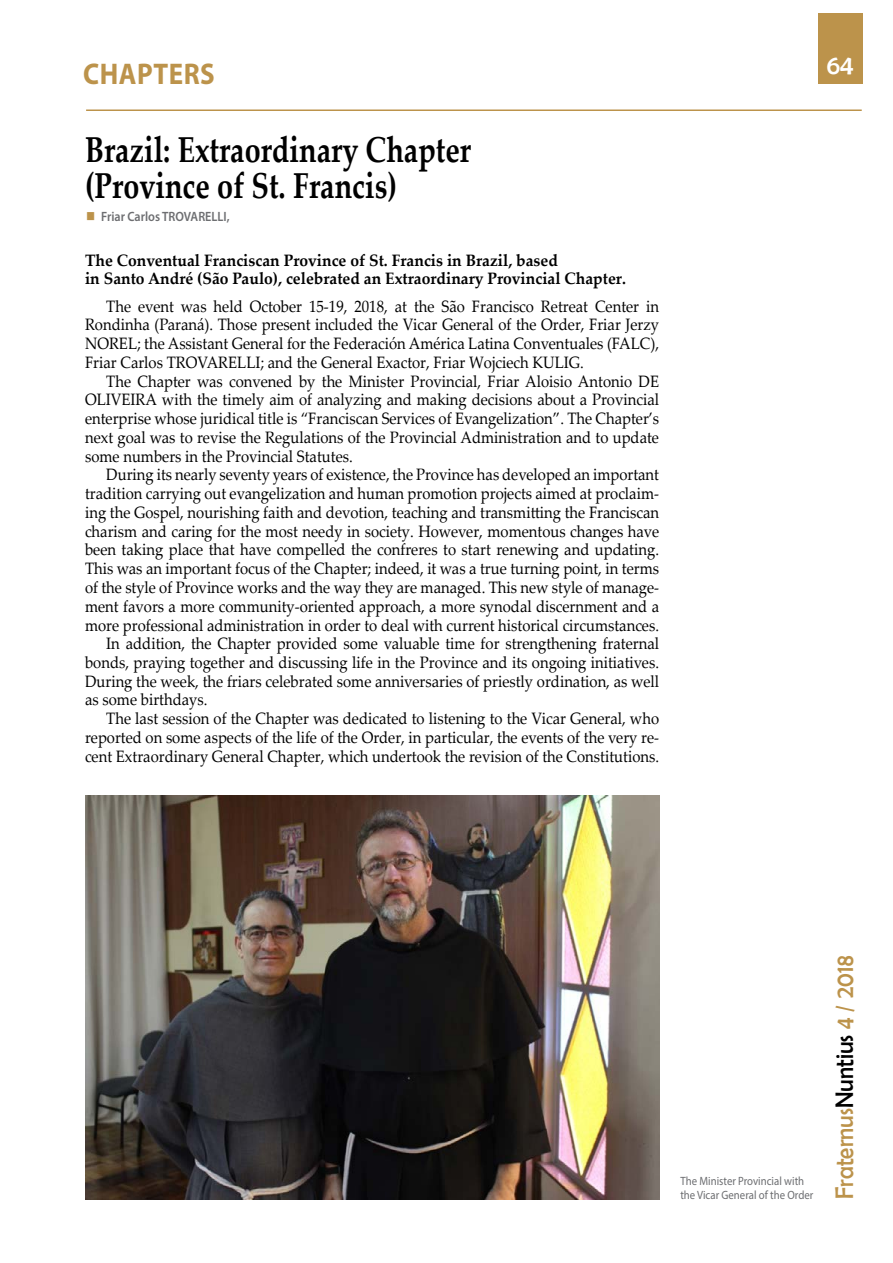
<style>
.page{position:relative;width:893px;height:1263px;background:#fff}
.page>*{position:absolute;margin:0;border:0;box-sizing:border-box;transform-origin:0 0}
.t1{font:700 36px/36px "Palatino Linotype";color:#000;scale:.8 1}
.t2{font:700 30px "Myriad Pro";letter-spacing:.02em;color:#bc934b;scale:.9 1}
.t3{font:27px "Berlin Sans FB";color:#fff}
.t4{font:25.5px "Berlin Sans FB";color:#bc934b;scale:.9 1}
.t5{font:16.5px/18.8px "Palatino Linotype";color:#000;text-align:justify;scale:.9 1}
.t6{font:700 16.5px/18.8px "Palatino Linotype";color:#000;scale:.95 1}
.t7{font:600 13.5px "Myriad Pro";color:#6d6e71;scale:.9 1}
.t8{font:12px/13.5px "Myriad Pro";color:#6d6e71;scale:.9 1}
.s1{color:#000}
</style>
<div class="page">
<hr style="left:86px;top:109px;width:776px;height:2px;background:#bc934b">
<div style="left:818px;top:14px;width:44px;height:70px;background:#bc934b"></div>
<img style="left:85px;top:795px;width:574px;height:404px">
<h2 class="t2" style="left:83px;top:54px;width:148px">CHAPTERS</h2>
<h1 class="t1" style="left:85px;top:131px;width:484px">Brazil: Extraordinary Chapter (Province of St. Francis)</h1>
<p class="t7" style="left:101px;top:208px;width:144px">Friar Carlos TROVARELLI,</p>
<p class="t6" style="left:85px;top:250px;width:571px">The Conventual Franciscan Province of St. Francis in Brazil, based<br>in Santo André (São Paulo), celebrated an Extraordinary Provincial Chapter.</p>
<p class="t5" style="left:85px;top:296px;width:639px;text-indent:21px">The event was held October 15-19, 2018, at the São Francisco Retreat Center in Rondinha (Paraná). Those present included the Vicar General of the Order, Friar Jerzy NOREL; the Assistant General for the Federación América Latina Conventuales (FALC), Friar Carlos TROVARELLI; and the General Exactor, Friar Wojciech KULIG.</p>
<p class="t5" style="left:85px;top:371px;width:639px;text-indent:21px">The Chapter was convened by the Minister Provincial, Friar Aloisio Antonio DE OLIVEIRA with the timely aim of analyzing and making decisions about a Provincial enterprise whose juridical title is “Franciscan Services of Evangelization”. The Chapter’s next goal was to revise the Regulations of the Provincial Administration and to update some numbers in the Provincial Statutes.</p>
<p class="t5" style="left:106px;top:465px;width:616px">During its nearly seventy years of existence, the Province has developed an important</p>
<p class="t5" style="left:85px;top:483px;width:639px">tradition carrying out evangelization and human promotion projects aimed at proclaim-</p>
<p class="t5" style="left:85px;top:502px;width:639px">ing the Gospel, nourishing faith and devotion, teaching and transmitting the Franciscan</p>
<p class="t5" style="left:85px;top:521px;width:639px">charism and caring for the most needy in society. However, momentous changes have</p>
<p class="t5" style="left:85px;top:540px;width:639px">been taking place that have compelled the confreres to start renewing and updating.</p>
<p class="t5" style="left:85px;top:559px;width:639px">This was an important focus of the Chapter; indeed, it was a true turning point, in terms</p>
<p class="t5" style="left:85px;top:577px;width:639px">of the style of Province works and the way they are managed. This new style of manage-</p>
<p class="t5" style="left:85px;top:596px;width:639px">ment favors a more community-oriented approach, a more synodal discernment and a</p>
<p class="t5" style="left:85px;top:615px;width:639px">more professional administration in order to deal with current historical circumstances.</p>
<p class="t5" style="left:106px;top:634px;width:616px">In addition, the Chapter provided some valuable time for strengthening fraternal</p>
<p class="t5" style="left:85px;top:652px;width:639px">bonds, praying together and discussing life in the Province and its ongoing initiatives.</p>
<p class="t5" style="left:85px;top:671px;width:639px">During the week, the friars celebrated some anniversaries of priestly ordination, as well</p>
<p class="t5" style="left:85px;top:690px;width:138px">as some birthdays.</p>
<p class="t5" style="left:106px;top:709px;width:616px">The last session of the Chapter was dedicated to listening to the Vicar General, who</p>
<p class="t5" style="left:85px;top:727px;width:639px">reported on some aspects of the life of the Order, in particular, the events of the very re-</p>
<p class="t5" style="left:85px;top:746px;width:639px">cent Extraordinary General Chapter, which undertook the revision of the Constitutions.</p>
<h3 class="t3" style="left:826px;top:49px;width:29px">64</h3>
<p class="t8" style="left:680px;top:1174px;width:149px">The Minister Provincial with the Vicar General of the Order</p>
<h3 class="t4" style="left:830px;top:1199px;width:272px;rotate:-90deg">Fraternus<span class="s1">Nuntius</span> 4 / 2018</h3>
</div>
